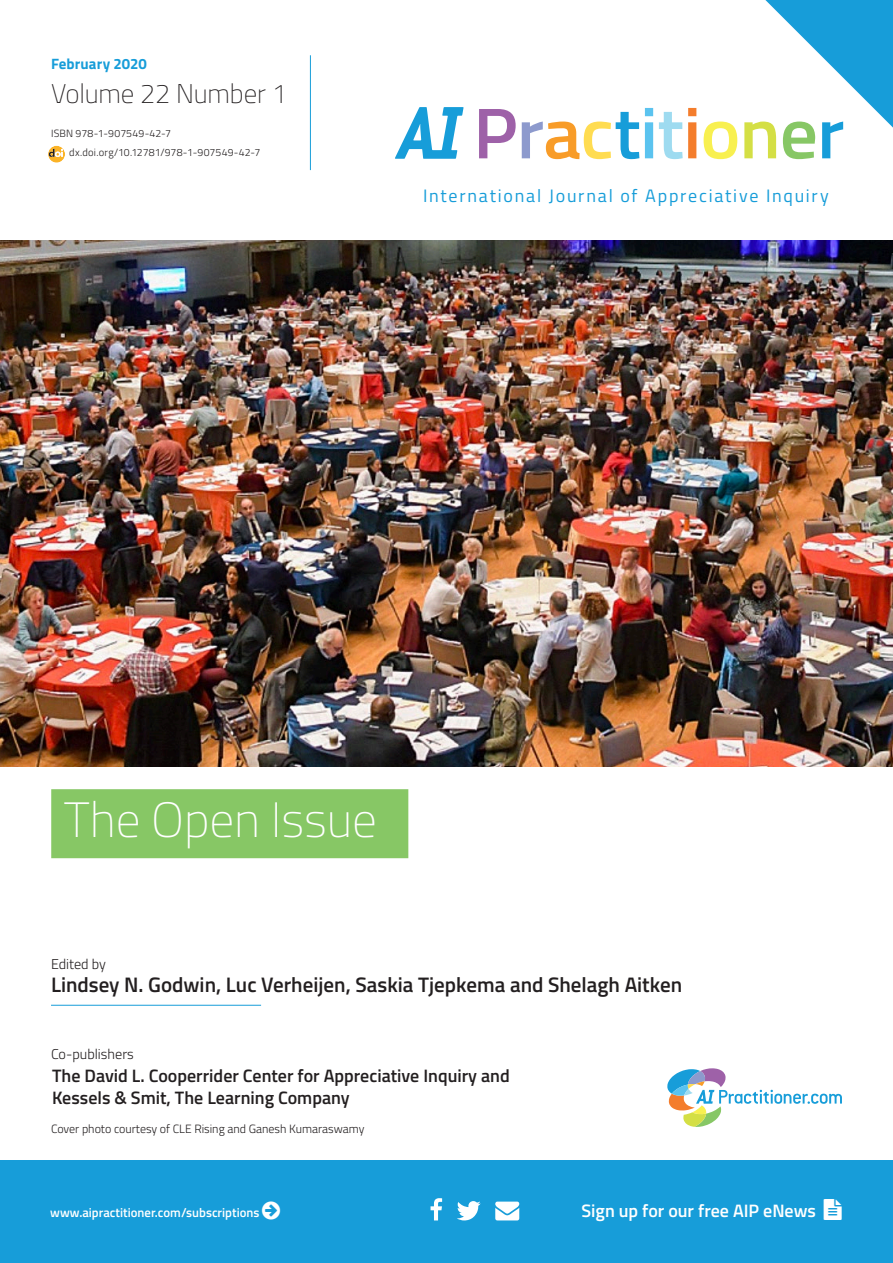
<style>
.page{position:relative;width:893px;height:1263px;background:#fff}
.page>*{position:absolute;margin:0;border:0;box-sizing:border-box;transform-origin:0 0}
.t1{font:600 72px "Titillium Web";letter-spacing:-.015em;color:#179dd9;scale:1.05 1}
.t2{font:100 49.5px "Titillium Web";letter-spacing:-.005em;color:#fff}
.t3{font:100 27px "Titillium Web";letter-spacing:-.01em;color:#231f20}
.t4{font:600 21px "Titillium Web";color:#231f20}
.t5{font:600 18px/22.5px "Titillium Web";color:#231f20}
.t6{font:18px "Titillium Web";letter-spacing:.095em;color:#179dd9}
.t7{font:600 18px "Titillium Web";color:#fff}
.t8{font:700 15px "Titillium Web";letter-spacing:.005em;color:#179dd9}
.t9{font:300 14.25px "Titillium Web";color:#231f20}
.t10{font:600 12.75px "Titillium Web";color:#fff}
.t11{font:300 12px "Titillium Web";color:#231f20}
.t12{font:300 10.5px/19.5px "Titillium Web";letter-spacing:.015em;color:#231f20}
.s1{color:#9e61a8}
.s2{color:#8d9acd}
.s3{color:#f89c28}
.s4{color:#ffdc51}
.s5{color:#5bc3ef}
.s6{color:#9edbf0}
.s7{color:#f47d2c}
.s8{color:#f8f050}
.s9{color:#d4df45}
.s10{color:#87c765}
.s11{font-family:"Merriweather";font-weight:400;font-size:21px;color:#179dd9}
.s12{font-size:21px;color:#179dd9}
</style>
<div class="page">
<div style="left:0;top:1161px;width:893px;height:102px;background:#179dd9"></div>
<svg style="left:667px;top:1068px;width:175px;height:59px"></svg>
<hr style="left:51px;top:1005px;width:210px;height:1px;background:#179dd9">
<div style="left:51px;top:789px;width:357px;height:69px;background:#87c765"></div>
<svg style="left:765px;top:0;width:128px;height:128px"></svg>
<svg style="left:48px;top:146px;width:17px;height:17px"></svg>
<hr style="left:310px;top:55px;width:1px;height:115px;background:#179dd9">
<svg style="left:395px;top:107px;width:68px;height:52px"></svg>
<svg style="left:431px;top:1198px;width:11px;height:22px"></svg>
<svg style="left:495px;top:1201px;width:24px;height:19px"></svg>
<svg style="left:457px;top:1201px;width:24px;height:19px"></svg>
<img style="left:0;top:240px;width:893px;height:527px">
<p class="t8" style="left:51px;top:53px;width:97px">February 2020</p>
<h3 class="t3" style="left:51px;top:74px;width:238px">Volume 22 Number 1</h3>
<p class="t12" style="left:69px;top:123px;width:193px;text-indent:-18px">ISBN 978-1-907549-42-7 dx.doi.org/10.12781/978-1-907549-42-7</p>
<h1 class="t1" style="left:473px;top:79px;width:355px"><span class="s1">P</span><span class="s2">r</span><span class="s3">a</span><span class="s4">c</span>t<span class="s5">i</span><span class="s6">t</span><span class="s7">i</span><span class="s8">o</span><span class="s9">n</span><span class="s10">e</span>r</h1>
<p class="t6" style="left:423px;top:183px;width:407px">International Journal of Appreciative Inquiry</p>
<h2 class="t2" style="left:64px;top:784px;width:315px">The Open Issue</h2>
<p class="t9" style="left:51px;top:954px;width:56px">Edited by</p>
<p class="t4" style="left:51px;top:969px;width:633px">Lindsey N. Godwin, Luc Verheijen, Saskia Tjepkema and Shelagh Aitken</p>
<p class="t9" style="left:51px;top:1044px;width:84px">Co-publishers</p>
<p class="t5" style="left:52px;top:1063px;width:459px">The David L. Cooperrider Center for Appreciative Inquiry and<br>Kessels &amp; Smit, The Learning Company</p>
<p class="t11" style="left:51px;top:1120px;width:315px">Cover photo courtesy of CLE Rising and Ganesh Kumaraswamy</p>
<p class="t10" style="left:36px;top:1203px;width:225px"><span class="s11">•</span><span class="s12">•</span> www.aipractitioner.com/subscriptions</p>
<p class="t7" style="left:581px;top:1197px;width:236px">Sign up for our free AIP eNews</p>
</div>
